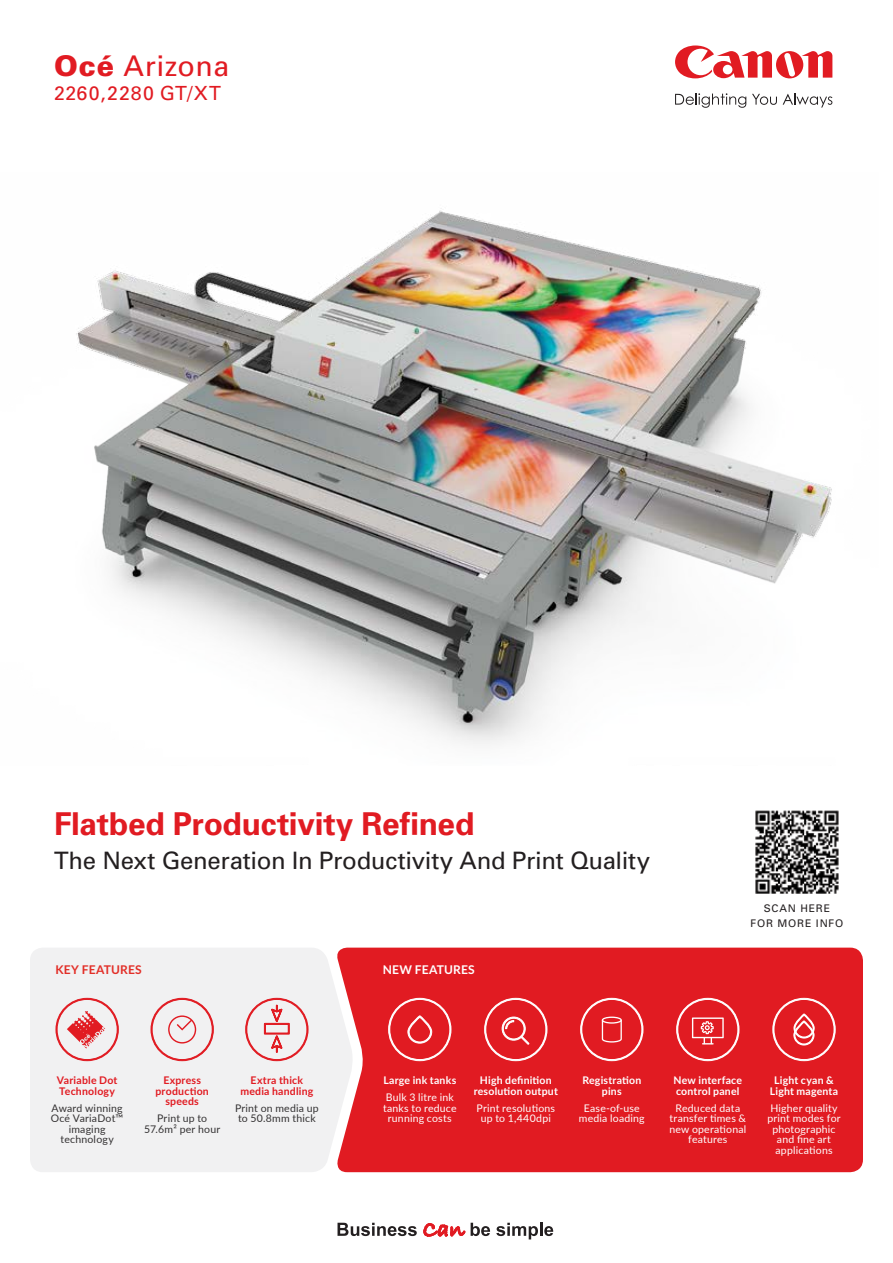
<style>
.page{position:relative;width:893px;height:1263px;background:#fff}
.page>*{position:absolute;margin:0;border:0;box-sizing:border-box;transform-origin:0 0}
.t1{font:700 31.5px "Univers";letter-spacing:-.01em;color:#e11b22}
.t2{font:28.5px "Univers";letter-spacing:.02em;color:#e11b22}
.t3{font:24px "Univers";letter-spacing:-.01em;color:#231f20}
.t4{font:19.5px "Univers";letter-spacing:.055em;color:#e11b22}
.t5{font:700 12px "Lato";letter-spacing:.02em;color:#e22e27}
.t6{font:700 12px "Lato";letter-spacing:.015em;color:#fff}
.t7{font:10.5px/10.5px "Lato";letter-spacing:.02em;color:#fff;text-align:center}
.t8{font:700 10.5px/10.5px "Lato";letter-spacing:.02em;color:#fff;text-align:center}
.t9{font:10.5px/10.5px "Lato";letter-spacing:.02em;color:#333132;text-align:center}
.t10{font:700 10.5px/10.5px "Lato";letter-spacing:.02em;color:#e11b22;text-align:center}
.t11{font:10.5px/15px "Univers";letter-spacing:.075em;color:#231f20;text-align:center}
.s1{font-weight:900}
.s2{font-family:"Univers LT Std"}
</style>
<div class="page">
<img style="left:76px;top:208px;width:756px;height:536px">
<svg style="left:338px;top:1223px;width:79px;height:13px"></svg>
<svg style="left:423px;top:1222px;width:67px;height:15px"></svg>
<svg style="left:496px;top:1223px;width:57px;height:16px"></svg>
<div style="left:30px;top:948px;width:304px;height:224px;background:#f1f1f2"></div>
<div style="left:334px;top:948px;width:529px;height:224px;background:#e11b22"></div>
<svg style="left:56px;top:998px;width:63px;height:63px"></svg>
<svg style="left:151px;top:998px;width:63px;height:63px"></svg>
<svg style="left:245px;top:998px;width:63px;height:63px"></svg>
<svg style="left:388px;top:998px;width:63px;height:63px;background:#e53b41"></svg>
<svg style="left:580px;top:998px;width:63px;height:63px;background:#e4393f"></svg>
<svg style="left:676px;top:998px;width:63px;height:63px;background:#e54045"></svg>
<svg style="left:772px;top:998px;width:64px;height:63px;background:#e54046"></svg>
<svg style="left:675px;top:45px;width:157px;height:33px"></svg>
<svg style="left:675px;top:93px;width:71px;height:15px"></svg>
<svg style="left:752px;top:94px;width:25px;height:11px"></svg>
<svg style="left:783px;top:94px;width:49px;height:14px"></svg>
<img style="left:755px;top:810px;width:84px;height:84px">
<svg style="left:484px;top:998px;width:63px;height:63px;background:#e53d43"></svg>
<h2 class="t2" style="left:54px;top:49px;width:177px"><span class="s1">Océ</span> Arizona</h2>
<h3 class="t4" style="left:54px;top:82px;width:168px"><span class="s2">22</span>60, 2280 GT/XT</h3>
<h1 class="t1" style="left:54px;top:805px;width:422px">Flatbed Productivity Refined</h1>
<h3 class="t3" style="left:54px;top:846px;width:597px">The Next Generation In Productivity And Print Quality</h3>
<p class="t5" style="left:56px;top:961px;width:88px">KEY FEATURES</p>
<p class="t6" style="left:383px;top:961px;width:94px">NEW FEATURES</p>
<p class="t11" style="left:750px;top:901px;width:94px">SCAN HERE<br>FOR MORE INFO</p>
<p class="t10" style="left:57px;top:1075px;width:62px;text-align:left">Variable Dot<br>Technology</p>
<p class="t9" style="left:51px;top:1102px;width:74px">Award winning<br>Océ VariaDot™ imaging technology</p>
<p class="t10" style="left:155px;top:1075px;width:55px">Express production speeds</p>
<p class="t9" style="left:144px;top:1113px;width:78px">Print up to<br>57.6m² per hour</p>
<p class="t10" style="left:240px;top:1075px;width:75px">Extra thick media handling</p>
<p class="t9" style="left:235px;top:1102px;width:85px;text-align:left">Print on media up to 50.8mm thick</p>
<p class="t8" style="left:383px;top:1075px;width:74px">Large ink tanks</p>
<p class="t7" style="left:383px;top:1092px;width:75px">Bulk 3 litre ink tanks to reduce running costs</p>
<p class="t8" style="left:474px;top:1075px;width:86px">High definition resolution output</p>
<p class="t7" style="left:477px;top:1102px;width:80px">Print resolutions up to 1,440dpi</p>
<p class="t8" style="left:582px;top:1075px;width:60px">Registration pins</p>
<p class="t7" style="left:579px;top:1102px;width:67px">Ease-of-use media loading</p>
<p class="t8" style="left:674px;top:1075px;width:70px;text-align:left">New interface control panel</p>
<p class="t7" style="left:669px;top:1102px;width:79px">Reduced data transfer times &amp; new operational features</p>
<p class="t8" style="left:770px;top:1075px;width:70px">Light cyan &amp;<br>Light magenta</p>
<p class="t7" style="left:767px;top:1102px;width:75px">Higher quality print modes for photographic and fine art applications</p>
</div>
